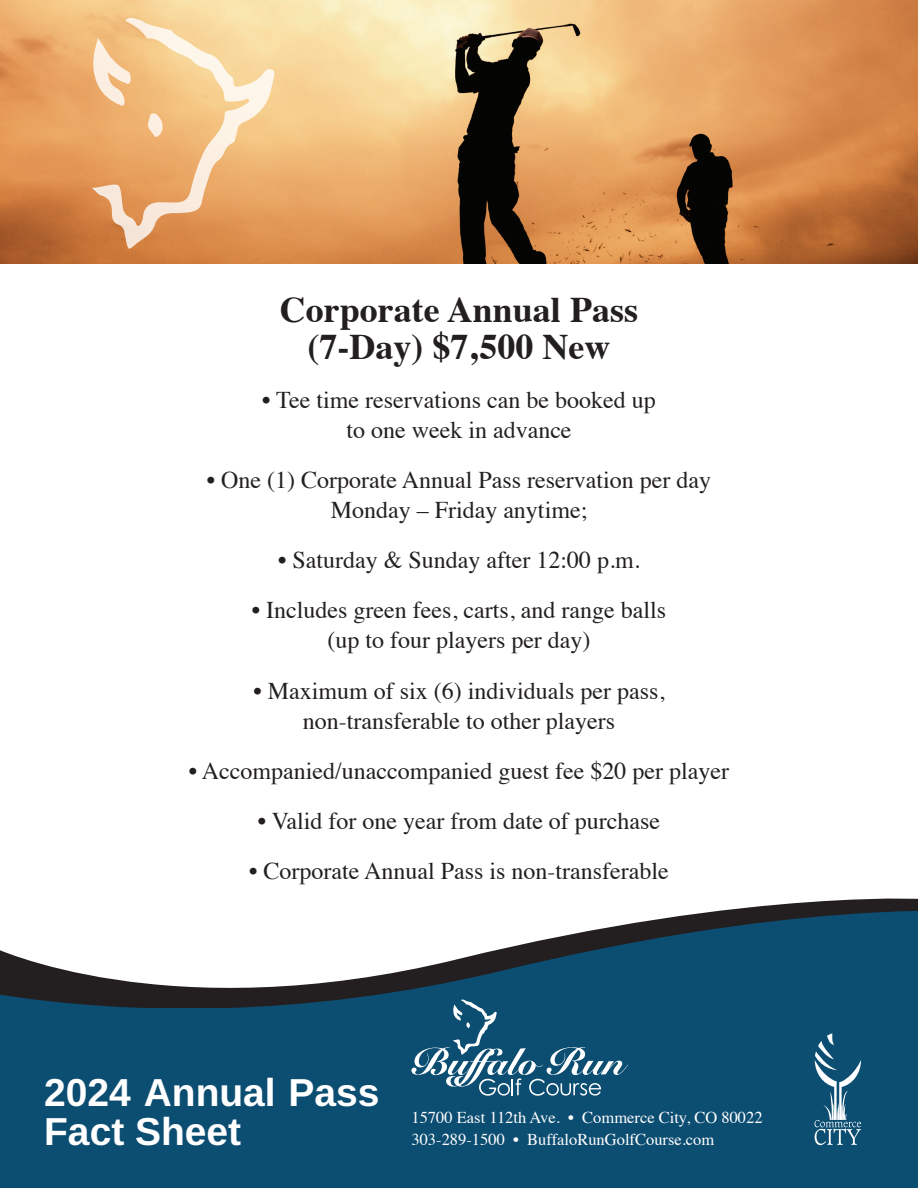
<style>
.page{position:relative;width:918px;height:1188px;background:#fff}
.page>*{position:absolute;margin:0;border:0;box-sizing:border-box;transform-origin:0 0}
.t1{font:700 39px/39px "Arimo";color:#fff}
.t2{font:700 36px/37.5px "Times";color:#231f20;text-align:center}
.t3{font:24px/30px "Times";color:#231f20;text-align:center}
.Body_Copy_k_light{font:16.5px/22.5px "Times";color:#fff}
</style>
<div class="page">
<div style="left:0;top:1009px;width:918px;height:179px;background:#0c4d72"></div>
<svg style="left:0;top:898px;width:918px;height:165px;fill:#0c4d72"></svg>
<img style="left:0;top:0;width:918px;height:264px">
<svg style="left:92px;top:17px;width:183px;height:234px;background:#eebc85"></svg>
<svg style="left:411px;top:999px;width:217px;height:97px"></svg>
<svg style="left:815px;top:1033px;width:46px;height:112px"></svg>
<p class="t2" style="left:280px;top:287px;width:360px">Corporate Annual Pass (7-Day) $7,500 New</p>
<p class="t3" style="left:262px;top:382px;width:395px">• Tee time reservations can be booked up to one week in advance</p>
<p class="t3" style="left:207px;top:463px;width:506px">• One (1) Corporate Annual Pass reservation per day<br>Monday – Friday anytime;</p>
<p class="t3" style="left:278px;top:543px;width:363px">• Saturday &amp; Sunday after 12:00 p.m.</p>
<p class="t3" style="left:252px;top:593px;width:416px">• Includes green fees, carts, and range balls (up to four players per day)</p>
<p class="t3" style="left:253px;top:673px;width:413px">• Maximum of six (6) individuals per pass, non-transferable to other players</p>
<p class="t3" style="left:189px;top:754px;width:542px">• Accompanied/unaccompanied guest fee $20 per player</p>
<p class="t3" style="left:258px;top:804px;width:404px">• Valid for one year from date of purchase</p>
<p class="t3" style="left:249px;top:854px;width:421px">• Corporate Annual Pass is non-transferable</p>
<h1 class="t1" style="left:44px;top:1073px;width:337px">2024 Annual Pass<br>Fact Sheet</h1>
<p class="Body_Copy_k_light" style="left:411px;top:1104px;width:353px">15700 East 112th Ave. • Commerce City, CO 80022<br>303-289-1500 • BuffaloRunGolfCourse.com</p>
</div>
